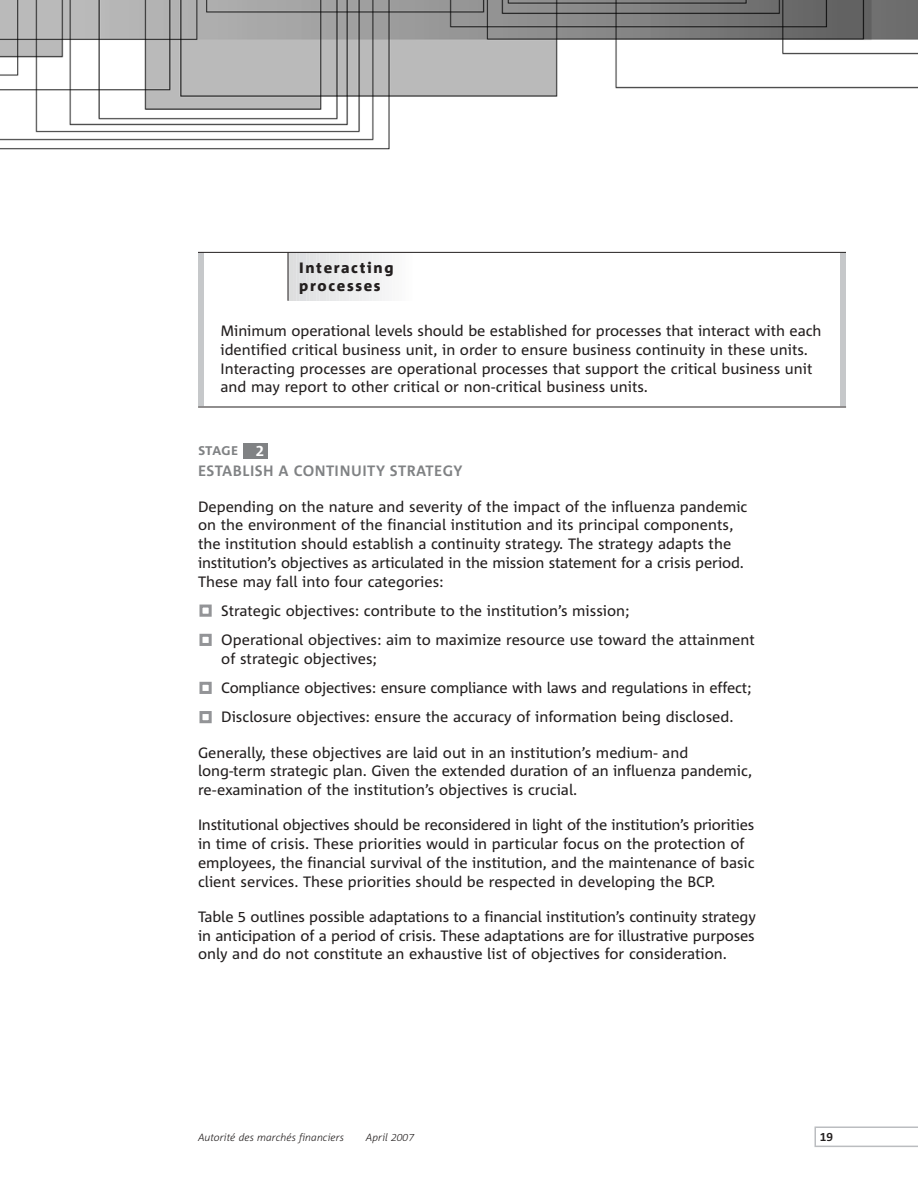
<style>
.page{position:relative;width:918px;height:1188px;background:#fff}
.page>*{position:absolute;margin:0;border:0;box-sizing:border-box;transform-origin:0 0}
.t1{font:15px/18.8px "Corpid";color:#231f1f}
.t2{font:700 15px/21px "Corpid Caps";color:#808284}
.t3{font:800 15px/18.8px "Corpid";letter-spacing:.11em;color:#231f1f}
.t4{font:700 15px "Corpid Caps";color:#fff}
.t5{font:700 12px "Corpid Caps";color:#231f1f}
.t6{font:italic 300 10.5px "Corpid";color:#231f1f}
.s1{font-family:"Corpid Caps"}
</style>
<div class="page">
<svg style="left:814px;top:1126px;width:104px;height:21px"></svg>
<img style="left:0;top:0;width:918px;height:150px">
<hr style="left:290px;top:253px;width:3px;height:48px;background:#dddede">
<hr style="left:294px;top:253px;width:2px;height:48px;background:#dededf">
<hr style="left:297px;top:253px;width:2px;height:48px;background:#dedfe0">
<hr style="left:300px;top:253px;width:2px;height:48px;background:#dee0e2">
<hr style="left:304px;top:253px;width:2px;height:48px;background:#dfe0e3">
<hr style="left:307px;top:253px;width:2px;height:48px;background:#e0e2e3">
<hr style="left:310px;top:253px;width:2px;height:48px;background:#e2e3e4">
<hr style="left:314px;top:253px;width:2px;height:48px;background:#e3e4e5">
<hr style="left:317px;top:253px;width:2px;height:48px;background:#e4e5e6">
<hr style="left:320px;top:253px;width:2px;height:48px;background:#e5e5e7">
<hr style="left:323px;top:253px;width:3px;height:48px;background:#e5e6e7">
<hr style="left:327px;top:253px;width:2px;height:48px;background:#e6e7e8">
<hr style="left:330px;top:253px;width:2px;height:48px;background:#e7e8e9">
<hr style="left:333px;top:253px;width:3px;height:48px;background:#e8e9ea">
<hr style="left:337px;top:253px;width:2px;height:48px;background:#e9eaeb">
<hr style="left:340px;top:253px;width:2px;height:48px;background:#eaebeb">
<hr style="left:343px;top:253px;width:3px;height:48px;background:#ebebec">
<hr style="left:347px;top:253px;width:2px;height:48px;background:#ececed">
<hr style="left:350px;top:253px;width:2px;height:48px;background:#ecedee">
<hr style="left:353px;top:253px;width:2px;height:48px;background:#edeeee">
<hr style="left:357px;top:253px;width:2px;height:48px;background:#eee">
<hr style="left:360px;top:253px;width:2px;height:48px;background:#eeeeef">
<hr style="left:363px;top:253px;width:2px;height:48px;background:#efeff0">
<hr style="left:367px;top:253px;width:2px;height:48px;background:#f0f0f1">
<hr style="left:370px;top:253px;width:2px;height:48px;background:#f0f1f2">
<hr style="left:373px;top:253px;width:2px;height:48px;background:#f1f2f2">
<hr style="left:376px;top:253px;width:3px;height:48px;background:#f2f3f3">
<hr style="left:380px;top:253px;width:2px;height:48px;background:#f3f3f4">
<hr style="left:383px;top:253px;width:2px;height:48px;background:#f4f4f5">
<hr style="left:386px;top:253px;width:3px;height:48px;background:#f5f5f6">
<hr style="left:390px;top:253px;width:2px;height:48px;background:#f6f6f7">
<hr style="left:393px;top:253px;width:2px;height:48px;background:#f7f7f7">
<hr style="left:396px;top:253px;width:3px;height:48px;background:#f8f8f8">
<hr style="left:400px;top:253px;width:2px;height:48px;background:#f9f9f9">
<hr style="left:403px;top:253px;width:2px;height:48px;background:#fafafb">
<div style="left:198px;top:252px;width:6px;height:154px;background:#c6c8ca"></div>
<div style="left:840px;top:252px;width:6px;height:154px;background:#c6c8ca"></div>
<hr style="left:288px;top:253px;width:1px;height:48px;background:#231f1f">
<hr style="left:198px;top:252px;width:648px;height:1px;background:#231f1f">
<hr style="left:198px;top:407px;width:648px;height:1px;background:#231f1f">
<svg style="left:199px;top:604px;width:13px;height:120px"></svg>
<div style="left:243px;top:443px;width:25px;height:15px;background:#808284"></div>
<p class="t3" style="left:299px;top:259px;width:96px">Interacting processes</p>
<p class="t1" style="left:220px;top:322px;width:603px">Minimum operational levels should be established for processes that interact with each identified critical business unit, in order to ensure business continuity in these units.<br>Interacting processes are operational processes that support the critical business unit and may report to other critical or non-critical business units.</p>
<p class="t4" style="left:256px;top:442px;width:10px">2</p>
<p class="t2" style="left:198px;top:440px;width:266px">stage<br>ESTABLISH A CONTINUITY STRATEGY</p>
<p class="t1" style="left:198px;top:498px;width:551px">Depending on the nature and severity of the impact of the influenza pandemic on the environment of the financial institution and its principal components, the institution should establish a continuity strategy. The strategy adapts the institution’s objectives as articulated in the mission statement for a crisis period.<br>These may fall into four categories:</p>
<p class="t1" style="left:221px;top:597px;width:535px;line-height:29.2px">Strategic objectives: contribute to the institution’s mission;<br>Operational objectives: aim to maximize resource use toward the attainment</p>
<p class="t1" style="left:221px;top:645px;width:532px;line-height:29.2px">of strategic objectives;<br>Compliance objectives: ensure compliance with laws and regulations in effect;<br>Disclosure objectives: ensure the accuracy of information being disclosed.</p>
<p class="t1" style="left:198px;top:744px;width:556px">Generally, these objectives are laid out in an institution’s medium- and long-term strategic plan. Given the extended duration of an influenza pandemic, re-examination of the institution’s objectives is crucial.</p>
<p class="t1" style="left:198px;top:817px;width:558px">Institutional objectives should be reconsidered in light of the institution’s priorities in time of crisis. These priorities would in particular focus on the protection of employees, the financial survival of the institution, and the maintenance of basic client services. These priorities should be respected in developing the BCP.</p>
<p class="t1" style="left:198px;top:908px;width:559px;text-align:justify">Table <span class="s1">5</span> outlines possible adaptations to a financial institution’s continuity strategy in anticipation of a period of crisis. These adaptations are for illustrative purposes only and do not constitute an exhaustive list of objectives for consideration.</p>
<p class="t6" style="left:198px;top:1132px;width:148px">Autorité des marchés financiers</p>
<p class="t6" style="left:366px;top:1132px;width:50px">April <span class="s1">2007</span></p>
<p class="t5" style="left:820px;top:1130px;width:15px">19</p>
</div>
